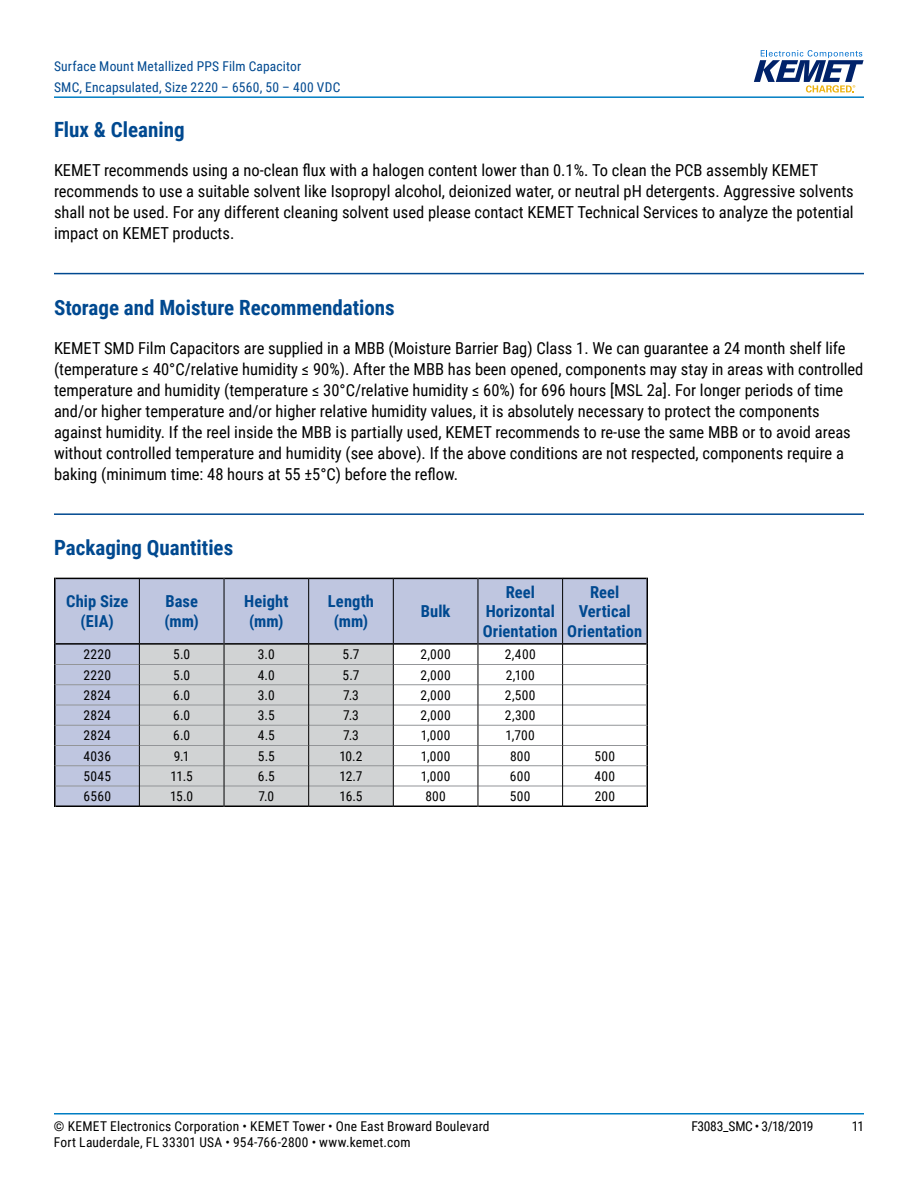
<style>
.page{position:relative;width:918px;height:1188px;background:#fff}
.page>*{position:absolute;margin:0;border:0;box-sizing:border-box;transform-origin:0 0}
.t1{font:700 21px "Roboto Condensed";color:#004990}
.t2{font:16.5px/21px "Roboto Condensed";color:#000}
.t3{font:700 16.5px/19.8px "Roboto Condensed";letter-spacing:.005em;color:#004990;text-align:center}
.t4{font:13.5px "Roboto Condensed";letter-spacing:.015em;color:#000}
.t5{font:13.5px/21px "Roboto Condensed";letter-spacing:.015em;color:#004990}
.t6{font:13.5px "Roboto Condensed";letter-spacing:-.025em;color:#000}
</style>
<div class="page">
<hr style="left:54px;top:1113px;width:810px;height:2px;background:#007dc3">
<hr style="left:54px;top:96px;width:810px;height:2px;background:#007dc3">
<svg style="left:754px;top:50px;width:110px;height:43px"></svg>
<hr style="left:54px;top:273px;width:810px;height:1px;background:#004990">
<hr style="left:54px;top:513px;width:810px;height:2px;background:#004990">
<hr style="left:54px;top:578px;width:2px;height:66px;background:#000">
<hr style="left:646px;top:578px;width:2px;height:66px;background:#000">
<hr style="left:54px;top:644px;width:2px;height:20px;background:#000">
<hr style="left:646px;top:644px;width:2px;height:20px;background:#000">
<hr style="left:54px;top:664px;width:2px;height:21px;background:#000">
<hr style="left:646px;top:664px;width:2px;height:21px;background:#000">
<hr style="left:54px;top:685px;width:2px;height:20px;background:#000">
<hr style="left:646px;top:685px;width:2px;height:20px;background:#000">
<hr style="left:54px;top:705px;width:2px;height:20px;background:#000">
<hr style="left:646px;top:705px;width:2px;height:20px;background:#000">
<hr style="left:54px;top:725px;width:2px;height:21px;background:#000">
<hr style="left:646px;top:725px;width:2px;height:21px;background:#000">
<hr style="left:54px;top:746px;width:2px;height:20px;background:#000">
<hr style="left:646px;top:746px;width:2px;height:20px;background:#000">
<hr style="left:54px;top:766px;width:2px;height:20px;background:#000">
<hr style="left:646px;top:766px;width:2px;height:20px;background:#000">
<hr style="left:54px;top:786px;width:2px;height:21px;background:#000">
<hr style="left:646px;top:786px;width:2px;height:21px;background:#000">
<svg style="left:55px;top:578px;width:592px;height:229px"></svg>
<p class="t5" style="left:54px;top:55px;width:288px">Surface Mount Metallized PPS Film Capacitor<br>SMC, Encapsulated, Size 2220 – 6560, 50 – 400 VDC</p>
<p class="t1" style="left:54px;top:115px;width:132px">Flux &amp; Cleaning</p>
<p class="t2" style="left:54px;top:159px;width:801px">KEMET recommends using a no-clean flux with a halogen content lower than 0.1%. To clean the PCB assembly KEMET recommends to use a suitable solvent like Isopropyl alcohol, deionized water, or neutral pH detergents. Aggressive solvents shall not be used. For any different cleaning solvent used please contact KEMET Technical Services to analyze the potential impact on KEMET products.</p>
<p class="t1" style="left:54px;top:293px;width:342px">Storage and Moisture Recommendations</p>
<p class="t2" style="left:54px;top:337px;width:811px">KEMET SMD Film Capacitors are supplied in a MBB (Moisture Barrier Bag) Class 1. We can guarantee a 24 month shelf life (temperature ≤ 40°C/relative humidity ≤ 90%). After the MBB has been opened, components may stay in areas with controlled temperature and humidity (temperature ≤ 30°C/relative humidity ≤ 60%) for 696 hours [MSL 2a]. For longer periods of time and/or higher temperature and/or higher relative humidity values, it is absolutely necessary to protect the components against humidity. If the reel inside the MBB is partially used, KEMET recommends to re-use the same MBB or to avoid areas without controlled temperature and humidity (see above). If the above conditions are not respected, components require a baking (minimum time: 48 hours at 55 ±5°C) before the reflow.</p>
<p class="t1" style="left:54px;top:533px;width:181px">Packaging Quantities</p>
<p class="t3" style="left:66px;top:591px;width:64px">Chip Size (EIA)</p>
<p class="t3" style="left:165px;top:591px;width:36px;text-align:left">Base (mm)</p>
<p class="t3" style="left:244px;top:591px;width:46px">Height (mm)</p>
<p class="t3" style="left:328px;top:591px;width:48px">Length (mm)</p>
<p class="t3" style="left:421px;top:601px;width:31px">Bulk</p>
<p class="t3" style="left:483px;top:581px;width:76px">Reel<br>Horizontal<br>Orientation</p>
<p class="t3" style="left:567px;top:581px;width:76px">Reel<br>Vertical<br>Orientation</p>
<p class="t4" style="left:83px;top:645px;width:29px">2220</p>
<p class="t4" style="left:173px;top:645px;width:18px">5.0</p>
<p class="t4" style="left:258px;top:645px;width:18px">3.0</p>
<p class="t4" style="left:343px;top:645px;width:18px">5.7</p>
<p class="t4" style="left:420px;top:645px;width:32px">2,000</p>
<p class="t4" style="left:505px;top:645px;width:32px">2,400</p>
<p class="t4" style="left:83px;top:665px;width:29px">2220</p>
<p class="t4" style="left:173px;top:665px;width:18px">5.0</p>
<p class="t4" style="left:258px;top:665px;width:18px">4.0</p>
<p class="t4" style="left:343px;top:665px;width:18px">5.7</p>
<p class="t4" style="left:420px;top:665px;width:32px">2,000</p>
<p class="t4" style="left:506px;top:665px;width:31px">2,100</p>
<p class="t4" style="left:84px;top:686px;width:29px">2824</p>
<p class="t4" style="left:173px;top:686px;width:18px">6.0</p>
<p class="t4" style="left:258px;top:686px;width:18px">3.0</p>
<p class="t4" style="left:343px;top:686px;width:17px">7.3</p>
<p class="t4" style="left:420px;top:686px;width:32px">2,000</p>
<p class="t4" style="left:505px;top:686px;width:32px">2,500</p>
<p class="t4" style="left:84px;top:706px;width:29px">2824</p>
<p class="t4" style="left:173px;top:706px;width:18px">6.0</p>
<p class="t4" style="left:258px;top:706px;width:18px">3.5</p>
<p class="t4" style="left:343px;top:706px;width:17px">7.3</p>
<p class="t4" style="left:420px;top:706px;width:32px">2,000</p>
<p class="t4" style="left:505px;top:706px;width:32px">2,300</p>
<p class="t4" style="left:84px;top:726px;width:29px">2824</p>
<p class="t4" style="left:173px;top:726px;width:18px">6.0</p>
<p class="t4" style="left:258px;top:726px;width:18px">4.5</p>
<p class="t4" style="left:343px;top:726px;width:17px">7.3</p>
<p class="t4" style="left:421px;top:726px;width:31px">1,000</p>
<p class="t4" style="left:506px;top:726px;width:31px">1,700</p>
<p class="t4" style="left:84px;top:746px;width:29px">4036</p>
<p class="t4" style="left:174px;top:746px;width:17px">9.1</p>
<p class="t4" style="left:258px;top:746px;width:18px">5.5</p>
<p class="t4" style="left:339px;top:746px;width:25px">10.2</p>
<p class="t4" style="left:421px;top:746px;width:31px">1,000</p>
<p class="t4" style="left:510px;top:746px;width:22px">800</p>
<p class="t4" style="left:595px;top:746px;width:22px">500</p>
<p class="t4" style="left:83px;top:767px;width:29px">5045</p>
<p class="t4" style="left:171px;top:767px;width:24px">11.5</p>
<p class="t4" style="left:258px;top:767px;width:18px">6.5</p>
<p class="t4" style="left:339px;top:767px;width:25px">12.7</p>
<p class="t4" style="left:421px;top:767px;width:31px">1,000</p>
<p class="t4" style="left:510px;top:767px;width:22px">600</p>
<p class="t4" style="left:595px;top:767px;width:22px">400</p>
<p class="t4" style="left:84px;top:787px;width:29px">6560</p>
<p class="t4" style="left:170px;top:787px;width:24px">15.0</p>
<p class="t4" style="left:258px;top:787px;width:17px">7.0</p>
<p class="t4" style="left:340px;top:787px;width:25px">16.5</p>
<p class="t4" style="left:425px;top:787px;width:22px">800</p>
<p class="t4" style="left:510px;top:787px;width:22px">500</p>
<p class="t4" style="left:595px;top:787px;width:22px">200</p>
<p class="t4" style="left:54px;top:1116px;width:437px">© KEMET Electronics Corporation • KEMET Tower • One East Broward Boulevard</p>
<p class="t6" style="left:691px;top:1116px;width:124px">F3083_SMC • 3/18/2019</p>
<p class="t4" style="left:852px;top:1116px;width:14px">11</p>
<p class="t4" style="left:54px;top:1133px;width:358px">Fort Lauderdale, FL 33301 USA • 954-766-2800 • www.kemet.com</p>
</div>
